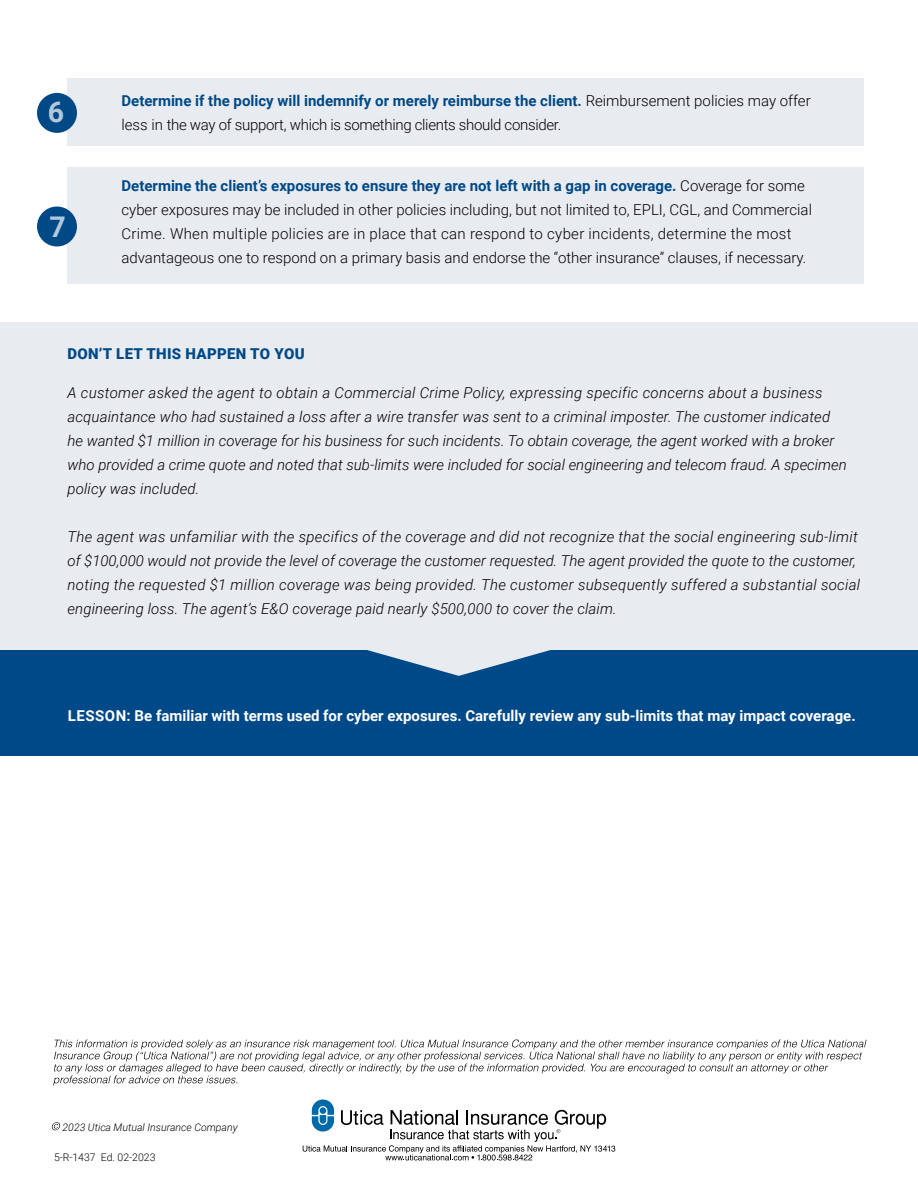
<style>
.page{position:relative;width:918px;height:1188px;background:#fff}
.page>*{position:absolute;margin:0;border:0;box-sizing:border-box;transform-origin:0 0}
.t1{font:700 28.5px "Roboto";color:#b3c8db}
.t2{font:italic 300 15px/24px "Roboto";letter-spacing:.01em;color:#000}
.t3{font:300 15px/24px "Roboto";color:#000}
.t4{font:300 15px/24px "Roboto";letter-spacing:-.02em;color:#000}
.t5{font:700 15px "Roboto";color:#fff}
.t6{font:900 15px "Roboto";letter-spacing:.02em;color:#004987}
.t7{font:italic 300 10.5px "Roboto";color:#000}
.t8{font:300 10.5px "Roboto";color:#000}
.s1{font-weight:700;color:#004987}
</style>
<div class="page">
<div style="left:0;top:322px;width:918px;height:394px;background:#e8ecf0"></div>
<div style="left:68px;top:79px;width:796px;height:67px;background:#e8ecf0"></div>
<div style="left:37px;top:93px;width:40px;height:40px;background:#004987;border-radius:50%"></div>
<div style="left:0;top:651px;width:918px;height:105px;background:#004988"></div>
<div style="left:68px;top:167px;width:796px;height:117px;background:#e8ecf0"></div>
<svg style="left:53px;top:1040px;width:813px;height:45px"></svg>
<svg style="left:51px;top:1122px;width:10px;height:8px"></svg>
<svg style="left:303px;top:1100px;width:312px;height:61px"></svg>
<div style="left:37px;top:207px;width:40px;height:39px;background:#004987;border-radius:50%"></div>
<svg style="left:292px;top:650px;width:334px;height:26px"></svg>
<h1 class="t1" style="left:48px;top:92px;width:18px">6</h1>
<p class="t4" style="left:122px;top:88px;width:691px"><span class="s1">Determine if the policy will indemnify or merely reimburse the client.</span> Reimbursement policies may offer less in the way of support, which is something clients should consider.</p>
<h1 class="t1" style="left:49px;top:207px;width:18px">7</h1>
<p class="t3" style="left:122px;top:173px;width:692px"><span class="s1">Determine the client’s exposures to ensure they are not left with a gap in coverage.</span> Coverage for some cyber exposures may be included in other policies including, but not limited to, EPLI, CGL, and Commercial Crime. When multiple policies are in place that can respond to cyber incidents, determine the most advantageous one to respond on a primary basis and endorse the “other insurance” clauses, if necessary.</p>
<p class="t6" style="left:68px;top:343px;width:239px">DON’T LET THIS HAPPEN TO YOU</p>
<p class="t2" style="left:68px;top:380px;width:781px">A customer asked the agent to obtain a Commercial Crime Policy, expressing specific concerns about a business acquaintance who had sustained a loss after a wire transfer was sent to a criminal imposter. The customer indicated he wanted $1 million in coverage for his business for such incidents. To obtain coverage, the agent worked with a broker who provided a crime quote and noted that sub-limits were included for social engineering and telecom fraud. A specimen policy was included.</p>
<p class="t2" style="left:68px;top:524px;width:794px">The agent was unfamiliar with the specifics of the coverage and did not recognize that the social engineering sub-limit of $100,000 would not provide the level of coverage the customer requested. The agent provided the quote to the customer, noting the requested $1 million coverage was being provided. The customer subsequently suffered a substantial social engineering loss. The agent’s E&amp;O coverage paid nearly $500,000 to cover the claim.</p>
<p class="t5" style="left:68px;top:705px;width:789px">LESSON: Be familiar with terms used for cyber exposures. Carefully review any sub-limits that may impact coverage.</p>
<p class="t7" style="left:63px;top:1120px;width:176px">2023 Utica Mutual Insurance Company</p>
<p class="t8" style="left:54px;top:1150px;width:103px">5-R-1437 Ed. 02-2023</p>
</div>
